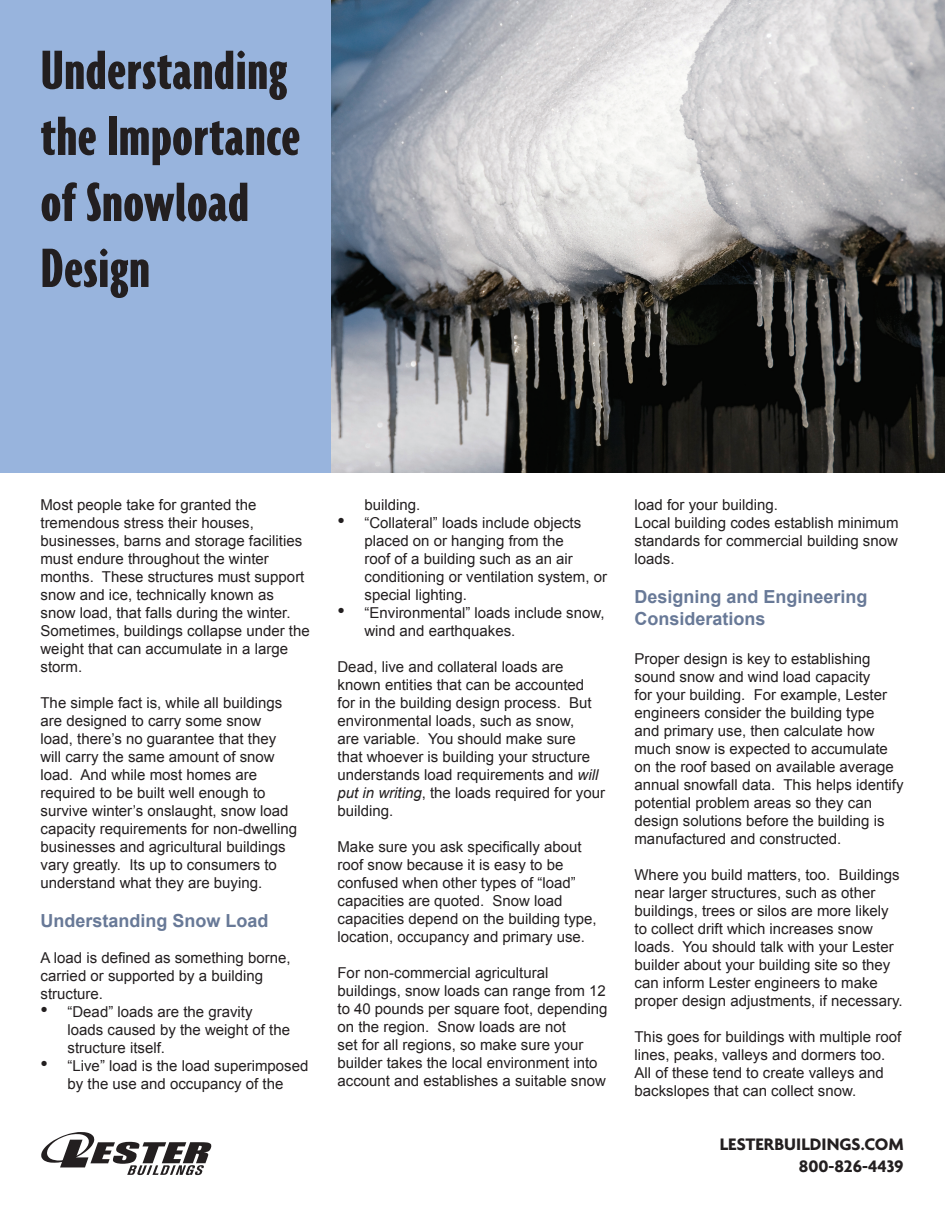
<style>
.page{position:relative;width:945px;height:1215px;background:#fff}
.page>*{position:absolute;margin:0;border:0;box-sizing:border-box;transform-origin:0 0}
.t1{font:700 ultra-condensed 60px/66px "Agenda";color:#231f20;scale:1.25 1}
.t2{font:21px "Arial";color:#231f20}
.t3{font:700 18px/21.6px "Arial";color:#687997}
.t4{font:700 18px/21.6px "Agenda";color:#231f20;text-align:right}
.t5{font:15px/18px "Arial";color:#231f20}
.s1{font-style:italic}
</style>
<div class="page">
<img style="left:331px;top:0;width:614px;height:472px">
<svg style="left:41px;top:1132px;width:170px;height:43px"></svg>
<div style="left:0;top:0;width:331px;height:472px;background:#98b4dd"></div>
<h1 class="t1" style="left:40px;top:36px;width:209px">Understanding the Importance of Snowload<br>Design</h1>
<p class="t5" style="left:40px;top:496px;width:271px">Most people take for granted the tremendous stress their houses, businesses, barns and storage facilities must endure throughout the winter months. These structures must support snow and ice, technically known as snow load, that falls during the winter.<br>Sometimes, buildings collapse under the weight that can accumulate in a large storm.</p>
<p class="t5" style="left:40px;top:694px;width:258px">The simple fact is, while all buildings are designed to carry some snow load, there’s no guarantee that they will carry the same amount of snow load. And while most homes are required to be built well enough to survive winter’s onslaught, snow load capacity requirements for non-dwelling businesses and agricultural buildings vary greatly. Its up to consumers to understand what they are buying.</p>
<p class="t3" style="left:40px;top:911px;width:230px">Understanding Snow Load</p>
<p class="t5" style="left:40px;top:949px;width:252px">A load is defined as something borne,</p>
<p class="t5" style="left:40px;top:967px;width:224px">carried or supported by a building</p>
<p class="t5" style="left:40px;top:985px;width:64px">structure.</p>
<p class="t5" style="left:68px;top:1003px;width:187px">“Dead” loads are the gravity</p>
<p class="t5" style="left:68px;top:1021px;width:224px">loads caused by the weight of the</p>
<p class="t5" style="left:68px;top:1039px;width:99px">structure itself.</p>
<p class="t5" style="left:68px;top:1057px;width:242px">“Live” load is the load superimposed</p>
<p class="t5" style="left:68px;top:1075px;width:217px">by the use and occupancy of the</p>
<h2 class="t2" style="left:40px;top:996px;width:9px">•</h2>
<h2 class="t2" style="left:40px;top:1050px;width:9px">•</h2>
<p class="t5" style="left:364px;top:496px;width:244px">building.<br>“Collateral” loads include objects placed on or hanging from the<br>roof of a building such as an air conditioning or ventilation system, or special lighting.<br>“Environmental” loads include snow, wind and earthquakes.</p>
<p class="t5" style="left:338px;top:658px;width:269px">Dead, live and collateral loads are known entities that can be accounted for in the building design process. But environmental loads, such as snow,<br>are variable. You should make sure<br>that whoever is building your structure understands load requirements and <span class="s1">will put in writing</span>, the loads required for your building.</p>
<p class="t5" style="left:338px;top:838px;width:261px">Make sure you ask specifically about roof snow because it is easy to be confused when other types of “load” capacities are quoted. Snow load capacities depend on the building type, location, occupancy and primary use.</p>
<p class="t5" style="left:338px;top:964px;width:271px">For non-commercial agricultural buildings, snow loads can range from 12 to 40 pounds per square foot, depending on the region. Snow loads are not<br>set for all regions, so make sure your builder takes the local environment into account and establishes a suitable snow</p>
<h2 class="t2" style="left:338px;top:507px;width:9px">•</h2>
<h2 class="t2" style="left:338px;top:597px;width:9px">•</h2>
<p class="t5" style="left:634px;top:496px;width:266px">load for your building.<br>Local building codes establish minimum standards for commercial building snow loads.</p>
<p class="t3" style="left:634px;top:587px;width:235px">Designing and Engineering<br>Considerations</p>
<p class="t5" style="left:634px;top:650px;width:271px">Proper design is key to establishing sound snow and wind load capacity<br>for your building. For example, Lester engineers consider the building type<br>and primary use, then calculate how much snow is expected to accumulate on the roof based on available average annual snowfall data. This helps identify potential problem areas so they can design solutions before the building is manufactured and constructed.</p>
<p class="t5" style="left:634px;top:866px;width:270px">Where you build matters, too. Buildings near larger structures, such as other buildings, trees or silos are more likely to collect drift which increases snow loads. You should talk with your Lester builder about your building site so they can inform Lester engineers to make proper design adjustments, if necessary.</p>
<p class="t5" style="left:634px;top:1028px;width:268px">This goes for buildings with multiple roof lines, peaks, valleys and dormers too.<br>All of these tend to create valleys and backslopes that can collect snow.</p>
<p class="t4" style="left:720px;top:1133px;width:186px">LESTERBUILDINGS.COM<br>800-826-4439</p>
</div>
